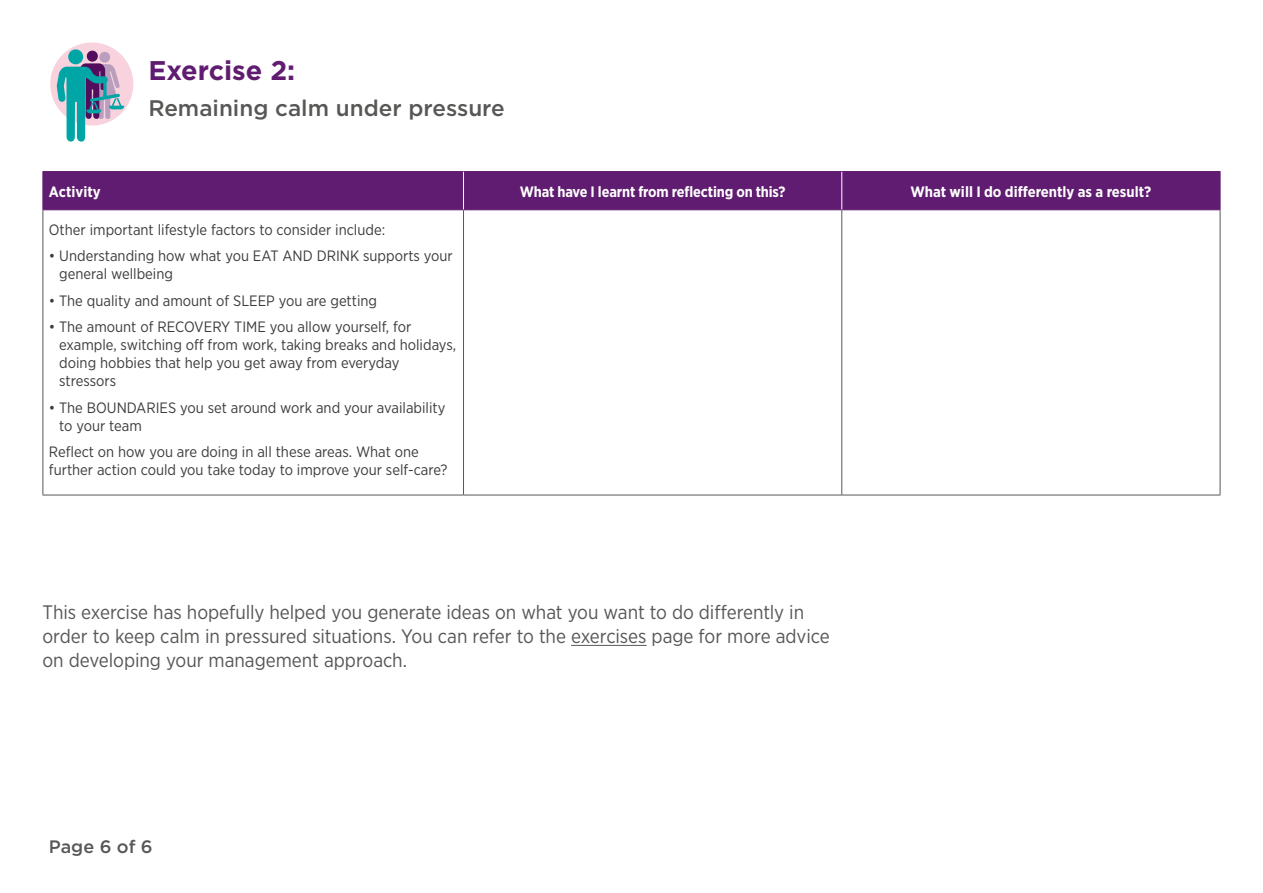
<style>
.page{position:relative;width:1263px;height:893px;background:#fff}
.page>*{position:absolute;margin:0;border:0;box-sizing:border-box;transform-origin:0 0}
.t1{font:700 27px "Gotham";color:#601c70}
.t2{font:500 22.5px "Gotham";color:#575756}
.large_heading{font:19.5px/24px "Gotham Narrow";letter-spacing:-.005em;color:#575756}
.t3{font:500 18px "Gotham";color:#575756}
.t4{font:15px/18px "Gotham Narrow";color:#3c3c3b}
.t5{font:700 15px "Gotham Narrow";letter-spacing:-.01em;color:#fff}
</style>
<div class="page">
<div style="left:50px;top:43px;width:83px;height:83px;background:#f8d2dc;border-radius:50%"></div>
<svg style="left:53px;top:49px;width:71px;height:93px"></svg>
<div style="left:44px;top:172px;width:1176px;height:37px;background:#601c70"></div>
<hr style="left:43px;top:210px;width:1px;height:285px;background:#575756">
<hr style="left:1220px;top:210px;width:1px;height:285px;background:#575756">
<hr style="left:43px;top:171px;width:420px;height:1px;background:#601c70">
<hr style="left:43px;top:172px;width:1px;height:37px;background:#601c70">
<hr style="left:463px;top:171px;width:379px;height:1px;background:#601c70">
<hr style="left:842px;top:171px;width:378px;height:1px;background:#601c70">
<hr style="left:1220px;top:172px;width:1px;height:37px;background:#601c70">
<hr style="left:43px;top:209px;width:420px;height:1px;background:#601c70">
<hr style="left:463px;top:209px;width:379px;height:1px;background:#601c70">
<hr style="left:842px;top:209px;width:378px;height:1px;background:#601c70">
<hr style="left:463px;top:172px;width:1px;height:37px;background:#fff">
<hr style="left:841px;top:172px;width:1px;height:37px;background:#fff">
<hr style="left:463px;top:210px;width:1px;height:285px;background:#575756">
<hr style="left:841px;top:210px;width:1px;height:285px;background:#575756">
<hr style="left:43px;top:495px;width:420px;height:1px;background:#575756">
<hr style="left:463px;top:495px;width:379px;height:1px;background:#575756">
<hr style="left:842px;top:495px;width:378px;height:1px;background:#575756">
<hr style="left:571px;top:645px;width:75px;height:1px;background:#575756">
<p class="t1" style="left:148px;top:53px;width:148px">Exercise 2:</p>
<p class="t2" style="left:148px;top:93px;width:358px">Remaining calm under pressure</p>
<p class="t5" style="left:49px;top:182px;width:53px">Activity</p>
<p class="t5" style="left:520px;top:182px;width:267px">What have I learnt from reflecting on this?</p>
<p class="t5" style="left:910px;top:182px;width:242px">What will I do differently as a result?</p>
<p class="t4" style="left:49px;top:220px;width:338px">Other important lifestyle factors to consider include:</p>
<p class="t4" style="left:59px;top:246px;width:395px;text-indent:-10px">• Understanding how what you EAT AND DRINK supports your general wellbeing</p>
<p class="t4" style="left:49px;top:291px;width:330px">• The quality and amount of SLEEP you are getting</p>
<p class="t4" style="left:59px;top:317px;width:398px;text-indent:-10px">• The amount of RECOVERY TIME you allow yourself, for example, switching off from work, taking breaks and holidays, doing hobbies that help you get away from everyday stressors</p>
<p class="t4" style="left:59px;top:398px;width:388px;text-indent:-10px">• The BOUNDARIES you set around work and your availability to your team</p>
<p class="t4" style="left:49px;top:442px;width:400px">Reflect on how you are doing in all these areas. What one further action could you take today to improve your self-care?</p>
<p class="large_heading" style="left:43px;top:600px;width:789px">This exercise has hopefully helped you generate ideas on what you want to do differently in order to keep calm in pressured situations. You can refer to the exercises page for more advice on developing your management approach.</p>
<p class="t3" style="left:49px;top:835px;width:105px">Page 6 of 6</p>
</div>
